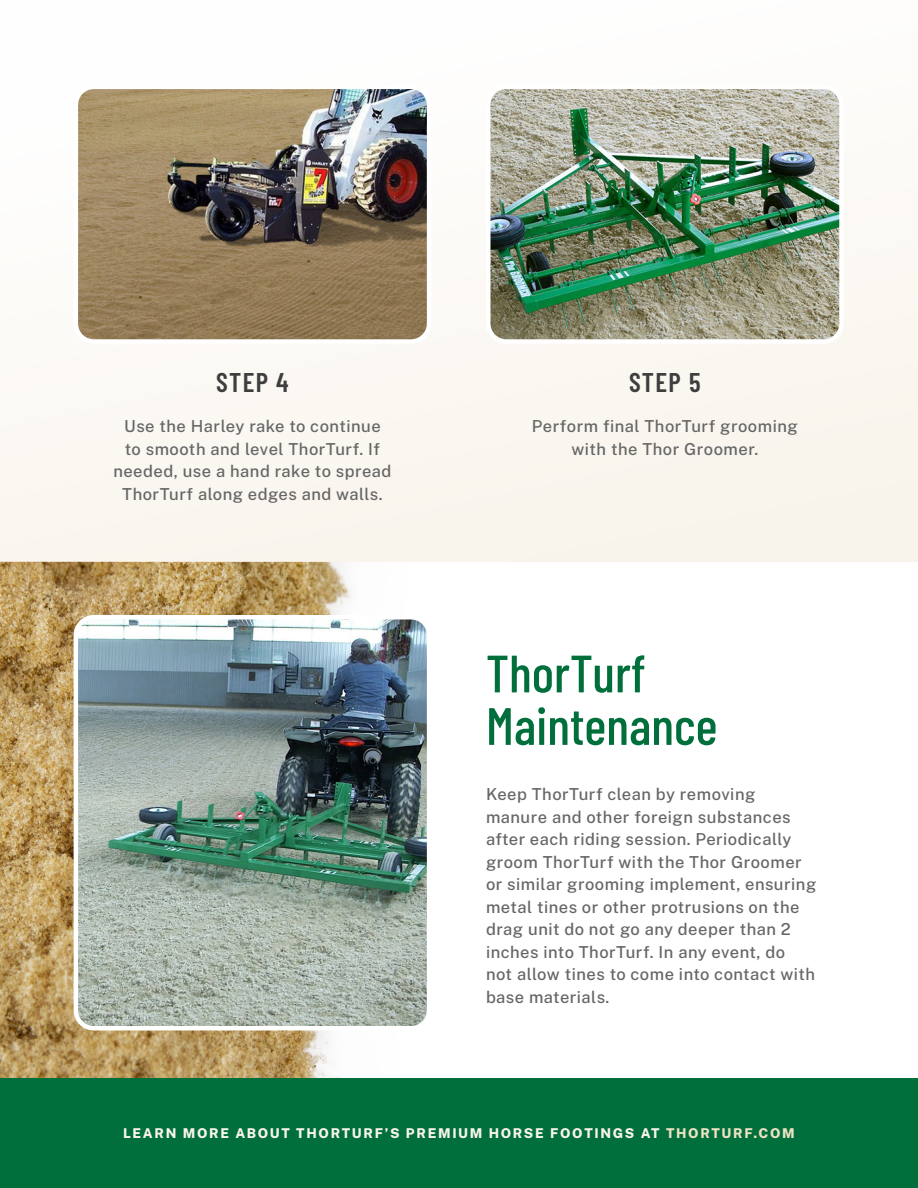
<style>
.page{position:relative;width:918px;height:1188px;background:#fff}
.page>*{position:absolute;margin:0;border:0;box-sizing:border-box;transform-origin:0 0}
.t1{font:500 52.5px "Barlow Condensed";color:#006f3c}
.t2{font:600 27px "Barlow Condensed";letter-spacing:.05em;color:#3e3e3f}
.t3{font:500 16.5px/22.5px "Public Sans";letter-spacing:.03em;color:#656666;text-align:center}
.t4{font:800 13.5px "Public Sans";letter-spacing:.125em;color:#f9f4eb}
.s1{color:#efe2c2}
</style>
<div class="page">
<img style="left:0;top:562px;width:351px;height:516px">
<div style="left:0;top:0;width:918px;height:562px;background:#fbf8f2"></div>
<img style="left:76px;top:87px;width:350px;height:252px">
<div style="left:74px;top:85px;width:357px;height:259px;border:4px solid #fff;border-radius:18px"></div>
<img style="left:76px;top:617px;width:350px;height:411px">
<div style="left:74px;top:615px;width:357px;height:415px;border:4px solid #fff;border-radius:18px"></div>
<img style="left:491px;top:90px;width:348px;height:249px">
<div style="left:486px;top:85px;width:358px;height:259px;border:4px solid #fff;border-radius:18px"></div>
<div style="left:0;top:1078px;width:918px;height:110px;background:#006f3c"></div>
<p class="t2" style="left:216px;top:363px;width:74px">STEP 4</p>
<p class="t2" style="left:629px;top:363px;width:73px">STEP 5</p>
<p class="t3" style="left:113px;top:414px;width:280px">Use the Harley rake to continue<br>to smooth and level ThorTurf. If needed, use a hand rake to spread<br>ThorTurf along edges and walls.</p>
<p class="t3" style="left:532px;top:414px;width:267px">Perform final ThorTurf grooming with the Thor Groomer.</p>
<p class="t1" style="left:486px;top:636px;width:161px">ThorTurf</p>
<p class="t1" style="left:486px;top:689px;width:233px">Maintenance</p>
<p class="t3" style="left:486px;top:782px;width:332px;text-align:left">Keep ThorTurf clean by removing manure and other foreign substances after each riding session. Periodically groom ThorTurf with the Thor Groomer or similar grooming implement, ensuring metal tines or other protrusions on the drag unit do not go any deeper than 2 inches into ThorTurf. In any event, do<br>not allow tines to come into contact with base materials.</p>
<p class="t4" style="left:123px;top:1124px;width:673px">LEARN MORE ABOUT THORTURF’S PREMIUM HORSE FOOTINGS AT <span class="s1">THORTURF.COM</span></p>
</div>
